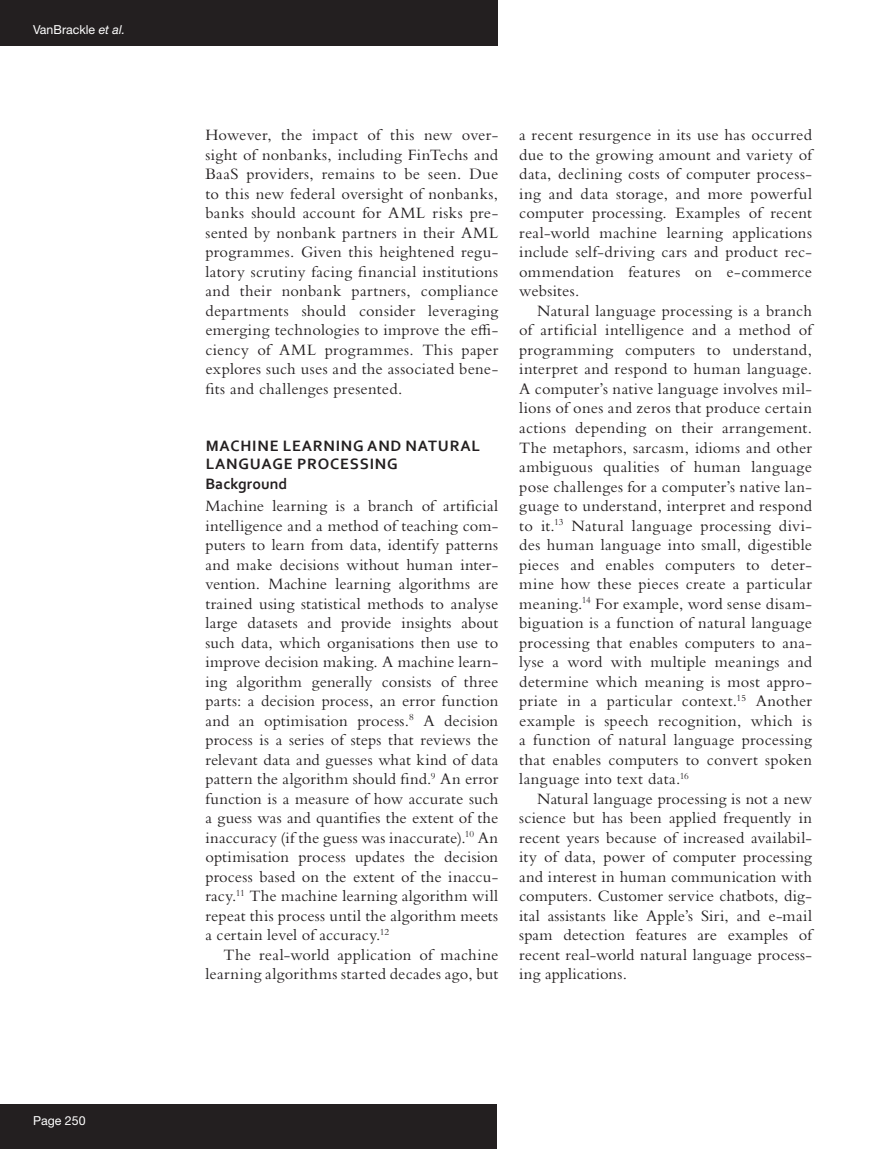
<style>
.page{position:relative;width:893px;height:1149px;background:#fff}
.page>*{position:absolute;margin:0;border:0;box-sizing:border-box;transform-origin:0 0}
.t1{font:16.5px/19.5px "Bembo Std";letter-spacing:.015em;color:#231f20;text-align:justify}
.t2{font:700 15.75px/18px "Corbel";letter-spacing:.05em;color:#231f20}
.t3{font:700 15.75px "Corbel";color:#231f20}
.t4{font:12.3px "Helvetica Neue LT Std";color:#fff}
.s1{font-style:italic}
</style>
<div class="page">
<div style="left:0;top:0;width:497px;height:46px;background:#231f20"></div>
<div style="left:0;top:1103px;width:496px;height:45px;background:#231f20"></div>
<p class="t4" style="left:33px;top:22px;width:94px">VanBrackle <span class="s1">et al.</span></p>
<p class="t4" style="left:33px;top:1112px;width:54px">Page 250</p>
<p class="t1" style="left:205px;top:125px;width:294px">However, the impact of this new over&shy;sight of nonbanks, including FinTechs and BaaS providers, remains to be seen. Due to this new federal oversight of nonbanks, banks should account for AML risks pre&shy;sented by nonbank partners in their AML programmes. Given this heightened regu&shy;latory scrutiny facing financial institutions and their nonbank partners, compliance departments should consider leveraging emerging technologies to improve the effi&shy;ciency of AML programmes. This paper explores such uses and the associated bene&shy;fits and challenges presented.</p>
<p class="t2" style="left:206px;top:436px;width:276px">MACHINE LEARNING AND NATURAL<br>LANGUAGE PROCESSING</p>
<p class="t3" style="left:205px;top:474px;width:83px">Background</p>
<p class="t1" style="left:205px;top:495px;width:294px">Machine learning is a branch of artificial intelligence and a method of teaching com&shy;puters to learn from data, identify patterns and make decisions without human inter&shy;vention. Machine learning algorithms are trained using statistical methods to analyse large datasets and provide insights about such data, which organisations then use to improve decision making. A machine learn&shy;ing algorithm generally consists of three parts: a decision process, an error function and an optimisation process.<sup>8</sup> A decision process is a series of steps that reviews the relevant data and guesses what kind of data pattern the algorithm should find.<sup>9</sup> An error function is a measure of how accurate such a guess was and quantifies the extent of the inaccuracy (if the guess was inaccurate).<sup>10</sup> An optimisation process updates the decision process based on the extent of the inaccu&shy;racy.<sup>11</sup> The machine learning algorithm will repeat this process until the algorithm meets a certain level of accuracy.<sup>12</sup></p>
<p class="t1" style="left:205px;top:944px;width:294px;text-align:right">The real-world application of machine learning algorithms started decades ago, but</p>
<p class="t1" style="left:519px;top:125px;width:294px">a recent resurgence in its use has occurred due to the growing amount and variety of data, declining costs of computer process&shy;ing and data storage, and more powerful computer processing. Examples of recent real-world machine learning applications include self-driving cars and product rec&shy;ommendation features on e-commerce websites.</p>
<p class="t1" style="left:519px;top:300px;width:294px;text-indent:18px">Natural language processing is a branch of artificial intelligence and a method of programming computers to understand, interpret and respond to human language.<br>A computer’s native language involves mil&shy;lions of ones and zeros that produce certain actions depending on their arrangement.<br>The metaphors, sarcasm, idioms and other ambiguous qualities of human language pose challenges for a computer’s native lan&shy;guage to understand, interpret and respond to it.<sup>13</sup> Natural language processing divi&shy;des human language into small, digestible pieces and enables computers to deter&shy;mine how these pieces create a particular meaning.<sup>14</sup> For example, word sense disam&shy;biguation is a function of natural language processing that enables computers to ana&shy;lyse a word with multiple meanings and determine which meaning is most appro&shy;priate in a particular context.<sup>15</sup> Another example is speech recognition, which is a function of natural language processing that enables computers to convert spoken language into text data.<sup>16</sup></p>
<p class="t1" style="left:519px;top:788px;width:294px;text-indent:18px">Natural language processing is not a new science but has been applied frequently in recent years because of increased availabil&shy;ity of data, power of computer processing and interest in human communication with computers. Customer service chatbots, dig&shy;ital assistants like Apple’s Siri, and e-mail spam detection features are examples of recent real-world natural language process&shy;ing applications.</p>
</div>
